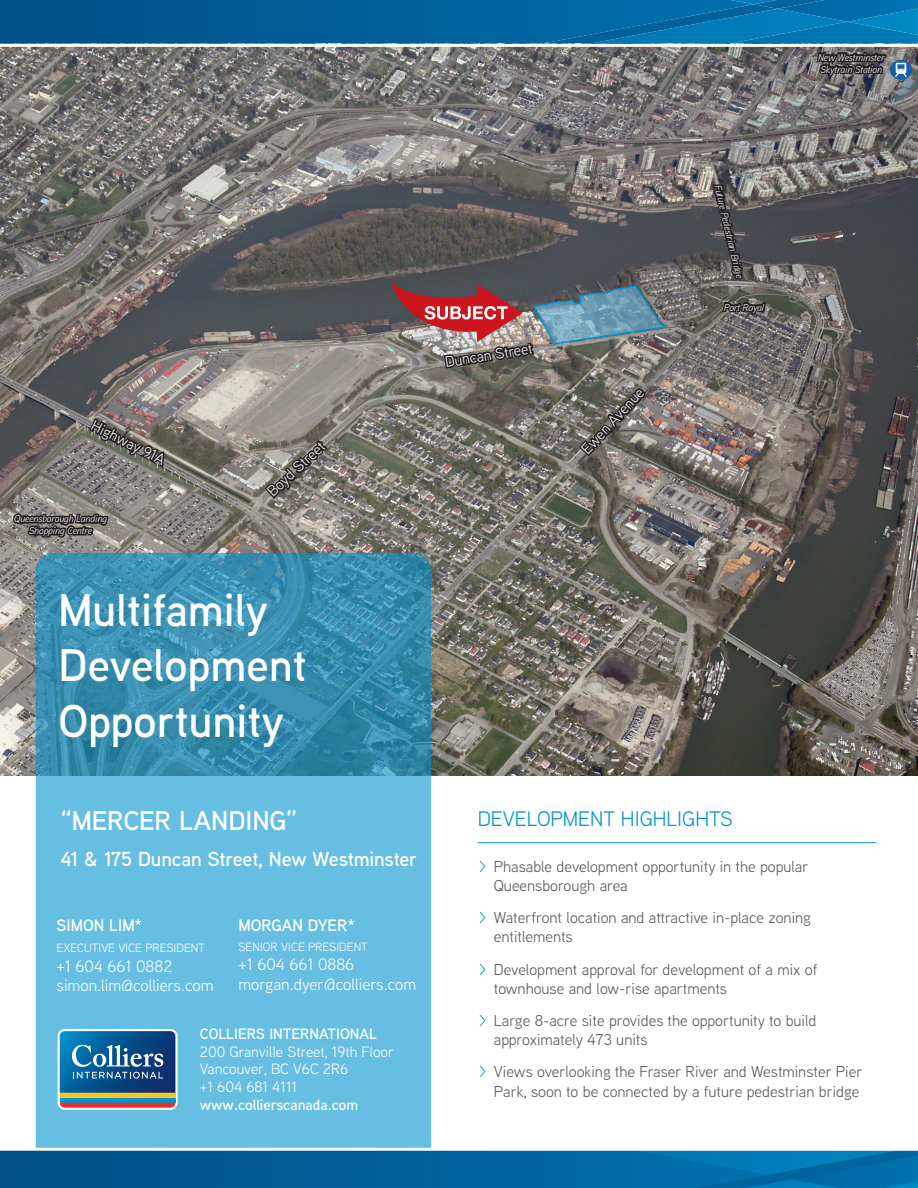
<style>
.page{position:relative;width:918px;height:1188px;background:#fff}
.page>*{position:absolute;margin:0;border:0;box-sizing:border-box;transform-origin:0 0}
.Property_Headline{font:600 45.75px "Aaux Next";color:#fff}
.t1{font:600 27px "Aaux Next";letter-spacing:-.005em;color:#fff}
.subheads{font:21px "Aaux Next";color:#0093d0}
.t2{font:600 20.25px "Aaux Next";letter-spacing:-.01em;color:#fff}
.contact{font:16.5px "Aaux Next";color:#fff}
.contact-2{font:600 16.5px "Aaux Next";color:#fff}
.t3{font:15.75px/18.9px "Aaux Next";color:#57585a}
.address{font:15px "Aaux Next";color:#fff}
.address-2{font:600 15px "Aaux Next";color:#fff}
.contact-3{font:12px "Aaux Next";color:#fff}
.t4{font:italic 9.9px/11.9px "Aaux Next";color:#fff;text-align:center}
.s1{color:#0093d0}
</style>
<div class="page">
<img style="left:0;top:0;width:918px;height:44px">
<img style="left:847px;top:22px;width:71px;height:13px">
<img style="left:731px;top:0;width:23px;height:4px">
<img style="left:824px;top:0;width:94px;height:22px">
<img style="left:754px;top:0;width:70px;height:9px">
<img style="left:538px;top:20px;width:177px;height:24px">
<img style="left:715px;top:9px;width:132px;height:35px">
<img style="left:504px;top:34px;width:92px;height:10px">
<img style="left:595px;top:4px;width:183px;height:39px">
<img style="left:0;top:47px;width:918px;height:728px">
<hr style="left:478px;top:842px;width:398px;height:1px;background:#0093d0">
<svg style="left:36px;top:553px;width:395px;height:622px;background:#54abcd"></svg>
<svg style="left:58px;top:1029px;width:120px;height:81px;background:#4a7696"></svg>
<img style="left:0;top:1151px;width:698px;height:37px">
<img style="left:632px;top:1151px;width:136px;height:24px">
<img style="left:838px;top:1179px;width:80px;height:9px">
<img style="left:768px;top:1151px;width:150px;height:28px">
<img style="left:792px;top:1179px;width:46px;height:9px">
<img style="left:698px;top:1175px;width:94px;height:13px">
<hr style="left:0;top:1148px;width:918px;height:3px;background:#fff">
<svg style="left:263px;top:438px;width:67px;height:63px;background:#77746e"></svg>
<svg style="left:577px;top:386px;width:71px;height:72px;background:#696661"></svg>
<svg style="left:87px;top:416px;width:80px;height:54px;background:#6d6864"></svg>
<img style="left:390px;top:280px;width:280px;height:90px">
<svg style="left:679px;top:183px;width:95px;height:165px;background:#605e5e"></svg>
<svg style="left:12px;top:482px;width:99px;height:90px;background:#737d7f"></svg>
<div style="left:890px;top:60px;width:22px;height:20px;background:#1461a6;border-radius:50%"></div>
<svg style="left:895px;top:63px;width:12px;height:14px"></svg>
<svg style="left:815px;top:33px;width:74px;height:77px;background:#5b6871"></svg>
<p class="t4" style="left:818px;top:51px;width:68px;text-align:left">New Westminster<br>Skytrain Station</p>
<p class="address" style="left:97px;top:415px;width:82px;rotate:27deg">Highway 91A</p>
<p class="t4" style="left:14px;top:512px;width:94px">Queensborough Landing<br>Shopping Centre</p>
<p class="address" style="left:263px;top:486px;width:74px;rotate:-43deg">Boyd Street</p>
<p class="Property_Headline" style="left:58px;top:578px;width:211px">Multifamily</p>
<p class="Property_Headline" style="left:58px;top:634px;width:250px">Development</p>
<p class="Property_Headline" style="left:58px;top:689px;width:227px">Opportunity</p>
<p class="t1" style="left:60px;top:802px;width:238px">“MERCER LANDING”</p>
<p class="t2" style="left:60px;top:845px;width:358px">41 &amp; 175 Duncan Street, New Westminster</p>
<p class="contact-2" style="left:57px;top:914px;width:87px">SIMON LIM*</p>
<p class="contact-3" style="left:57px;top:940px;width:150px">EXECUTIVE VICE PRESIDENT</p>
<p class="contact" style="left:57px;top:955px;width:117px">+1 604 661 0882</p>
<p class="contact" style="left:57px;top:975px;width:159px">simon.lim@colliers.com</p>
<p class="address-2" style="left:200px;top:1023px;width:179px">COLLIERS INTERNATIONAL</p>
<p class="address" style="left:200px;top:1041px;width:195px">200 Granville Street, 19th Floor</p>
<p class="address" style="left:200px;top:1059px;width:150px">Vancouver, BC V6C 2R6</p>
<p class="address" style="left:200px;top:1077px;width:99px">+1 604 681 4111</p>
<p class="address-2" style="left:200px;top:1094px;width:160px">www.collierscanada.com</p>
<p class="contact-2" style="left:238px;top:914px;width:118px">MORGAN DYER*</p>
<p class="contact-3" style="left:238px;top:938px;width:131px">SENIOR VICE PRESIDENT</p>
<p class="contact" style="left:238px;top:954px;width:117px">+1 604 661 0886</p>
<p class="contact" style="left:238px;top:973px;width:179px">morgan.dyer@colliers.com</p>
<p class="address" style="left:444px;top:352px;width:90px;rotate:-9deg">Duncan Street</p>
<p class="address" style="left:577px;top:445px;width:85px;rotate:-47deg">Ewen Avenue</p>
<p class="t4" style="left:724px;top:184px;width:97px;rotate:77deg">Future Pedestrian Bridge</p>
<p class="t4" style="left:724px;top:301px;width:42px">Port Royal</p>
<p class="subheads" style="left:478px;top:805px;width:257px">DEVELOPMENT HIGHLIGHTS</p>
<p class="t3" style="left:494px;top:857px;width:316px;text-indent:-15px"><span class="s1">&gt;</span> Phasable development opportunity in the popular<br>Queensborough area</p>
<p class="t3" style="left:494px;top:908px;width:319px;text-indent:-15px"><span class="s1">&gt;</span> Waterfront location and attractive in-place zoning entitlements</p>
<p class="t3" style="left:494px;top:959px;width:325px;text-indent:-15px"><span class="s1">&gt;</span> Development approval for development of a mix of townhouse and low-rise apartments</p>
<p class="t3" style="left:494px;top:1011px;width:324px;text-indent:-15px"><span class="s1">&gt;</span> Large 8-acre site provides the opportunity to build approximately 473 units</p>
<p class="t3" style="left:479px;top:1061px;width:385px;line-height:19.8px;text-align:right"><span class="s1">&gt;</span> Views overlooking the Fraser River and Westminster Pier<br>Park, soon to be connected by a future pedestrian bridge</p>
</div>
